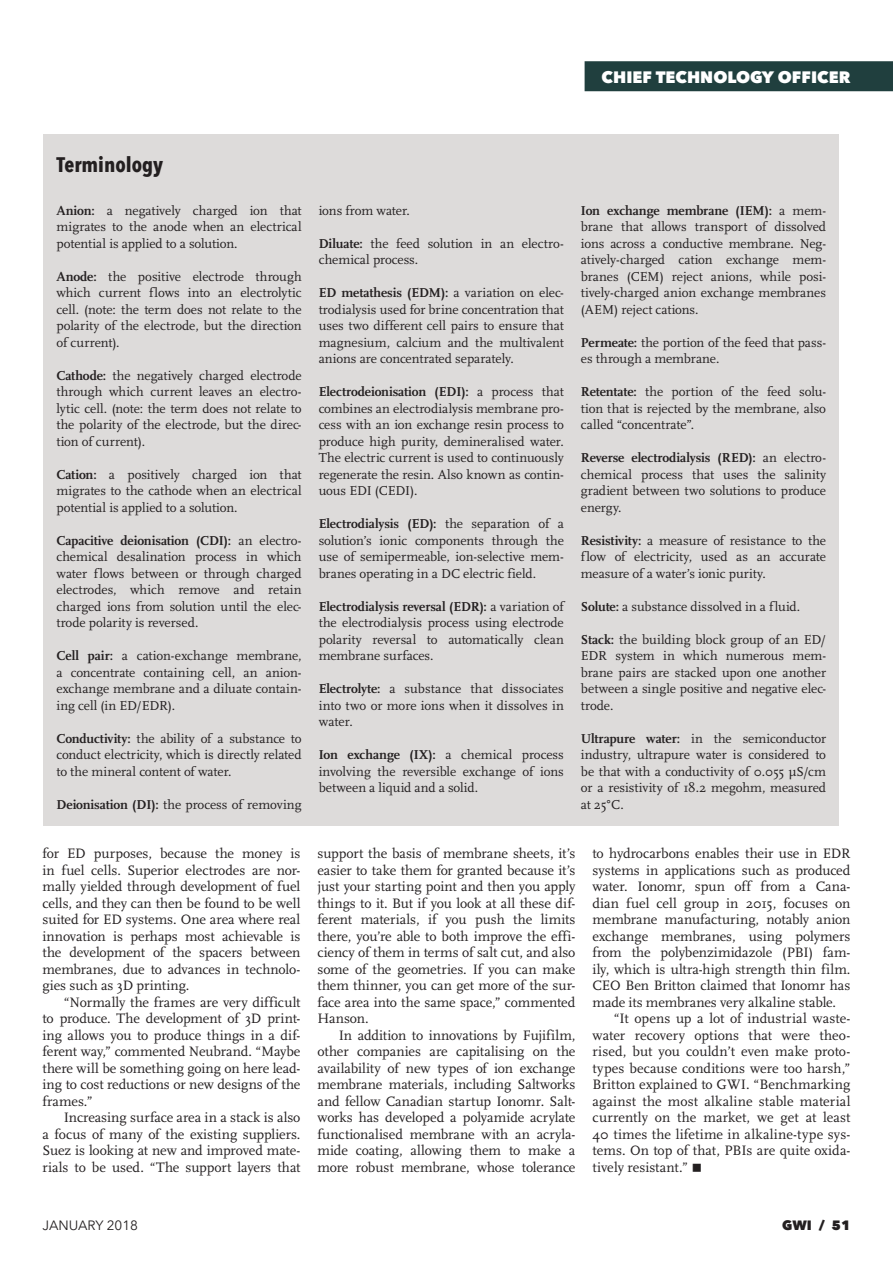
<style>
.page{position:relative;width:893px;height:1263px;background:#fff}
.page>*{position:absolute;margin:0;border:0;box-sizing:border-box;transform-origin:0 0}
.t1{font:700 21px "Avenir Next Condensed";color:#231f20}
.t2{font:800 16.5px "Avenir Next";color:#fff}
.t3{font:14.25px/16.5px "Scala";letter-spacing:-.005em;color:#231f20;text-align:justify}
.t4{font:13.5px/16.5px "Scala";letter-spacing:-.005em;color:#231f20;text-align:justify}
.t5{font:13.5px "Avenir Next";color:#231f20}
.t6{font:800 13.5px "Avenir Next";color:#231f20}
.s1{font-weight:700}
</style>
<div class="page">
<div style="left:585px;top:61px;width:308px;height:30px;background:#203f3e"></div>
<div style="left:44px;top:134px;width:795px;height:691px;background:#dddbda"></div>
<p class="t2" style="left:602px;top:66px;width:250px">CHIEF TECHNOLOGY OFFICER</p>
<h1 class="t1" style="left:56px;top:152px;width:108px">Terminology</h1>
<p class="t4" style="left:56px;top:202px;width:247px"><span class="s1">Anion:</span> a negatively charged ion that migrates to the anode when an electrical potential is applied to a solution.</p>
<p class="t4" style="left:56px;top:268px;width:247px"><span class="s1">Anode:</span> the positive electrode through which current flows into an electrolytic cell. (note: the term does not relate to the polarity of the electrode, but the direction of current).</p>
<p class="t4" style="left:56px;top:367px;width:247px"><span class="s1">Cathode:</span> the negatively charged electrode through which current leaves an electro&shy;lytic cell. (note: the term does not relate to the polarity of the electrode, but the direc&shy;tion of current).</p>
<p class="t4" style="left:56px;top:466px;width:247px"><span class="s1">Cation:</span> a positively charged ion that migrates to the cathode when an electrical potential is applied to a solution.</p>
<p class="t4" style="left:56px;top:532px;width:247px"><span class="s1">Capacitive deionisation (CDI):</span> an electro&shy;chemical desalination process in which water flows between or through charged electrodes, which remove and retain charged ions from solution until the elec&shy;trode polarity is reversed.</p>
<p class="t4" style="left:56px;top:648px;width:247px"><span class="s1">Cell pair:</span> a cation-exchange membrane, a concentrate containing cell, an anion&shy;exchange membrane and a diluate contain&shy;ing cell (in ED/EDR).</p>
<p class="t4" style="left:56px;top:730px;width:247px"><span class="s1">Conductivity:</span> the ability of a substance to conduct electricity, which is directly related to the mineral content of water.</p>
<p class="t4" style="left:56px;top:796px;width:247px"><span class="s1">Deionisation (DI):</span> the process of removing</p>
<p class="t3" style="left:43px;top:845px;width:259px">for ED purposes, because the money is in fuel cells. Superior electrodes are nor&shy;mally yielded through development of fuel cells, and they can then be found to be well suited for ED systems. One area where real innovation is perhaps most achievable is the development of the spacers between membranes, due to advances in technolo&shy;gies such as 3D printing.</p>
<p class="t3" style="left:43px;top:994px;width:259px;text-indent:21px">“Normally the frames are very difficult to produce. The development of 3D print&shy;ing allows you to produce things in a dif&shy;ferent way,” commented Neubrand. “Maybe there will be something going on here lead&shy;ing to cost reductions or new designs of the frames.”</p>
<p class="t3" style="left:43px;top:1109px;width:259px;text-indent:21px">Increasing surface area in a stack is also a focus of many of the existing suppliers.<br>Suez is looking at new and improved mate&shy;rials to be used. “The support layers that</p>
<p class="t4" style="left:319px;top:202px;width:93px">ions from water.</p>
<p class="t4" style="left:319px;top:235px;width:247px"><span class="s1">Diluate:</span> the feed solution in an electro&shy;chemical process.</p>
<p class="t4" style="left:319px;top:285px;width:247px"><span class="s1">ED metathesis (EDM):</span> a variation on elec&shy;trodialysis used for brine concentration that uses two different cell pairs to ensure that magnesium, calcium and the multivalent anions are concentrated separately.</p>
<p class="t4" style="left:319px;top:384px;width:247px"><span class="s1">Electrodeionisation (EDI):</span> a process that combines an electrodialysis membrane pro&shy;cess with an ion exchange resin process to produce high purity, demineralised water.<br>The electric current is used to continuously regenerate the resin. Also known as contin&shy;uous EDI (CEDI).</p>
<p class="t4" style="left:319px;top:516px;width:247px"><span class="s1">Electrodialysis (ED):</span> the separation of a solution’s ionic components through the use of semipermeable, ion-selective mem&shy;branes operating in a DC electric field.</p>
<p class="t4" style="left:319px;top:598px;width:247px"><span class="s1">Electrodialysis reversal (EDR):</span> a variation of the electrodialysis process using electrode polarity reversal to automatically clean membrane surfaces.</p>
<p class="t4" style="left:319px;top:681px;width:247px"><span class="s1">Electrolyte:</span> a substance that dissociates into two or more ions when it dissolves in water.</p>
<p class="t4" style="left:319px;top:747px;width:247px"><span class="s1">Ion exchange (IX):</span> a chemical process involving the reversible exchange of ions between a liquid and a solid.</p>
<p class="t4" style="left:581px;top:202px;width:247px"><span class="s1">Ion exchange membrane (IEM):</span> a mem&shy;brane that allows transport of dissolved ions across a conductive membrane. Neg&shy;atively-charged cation exchange mem&shy;branes (CEM) reject anions, while posi&shy;tively-charged anion exchange membranes (AEM) reject cations.</p>
<p class="t4" style="left:581px;top:334px;width:247px"><span class="s1">Permeate:</span> the portion of the feed that pass&shy;es through a membrane.</p>
<p class="t4" style="left:581px;top:384px;width:247px"><span class="s1">Retentate:</span> the portion of the feed solu&shy;tion that is rejected by the membrane, also called “concentrate”.</p>
<p class="t4" style="left:581px;top:450px;width:247px"><span class="s1">Reverse electrodialysis (RED):</span> an electro&shy;chemical process that uses the salinity gradient between two solutions to produce energy.</p>
<p class="t4" style="left:581px;top:532px;width:247px"><span class="s1">Resistivity:</span> a measure of resistance to the flow of electricity, used as an accurate measure of a water’s ionic purity.</p>
<p class="t4" style="left:581px;top:598px;width:221px"><span class="s1">Solute:</span> a substance dissolved in a fluid.</p>
<p class="t4" style="left:581px;top:631px;width:247px"><span class="s1">Stack:</span> the building block group of an ED/ EDR system in which numerous mem&shy;brane pairs are stacked upon one another between a single positive and negative elec&shy;trode.</p>
<p class="t4" style="left:581px;top:730px;width:247px"><span class="s1">Ultrapure water:</span> in the semiconductor industry, ultrapure water is considered to be that with a conductivity of 0.055 μS/cm or a resistivity of 18.2 megohm, measured at 25°C.</p>
<p class="t3" style="left:317px;top:845px;width:259px">support the basis of membrane sheets, it’s easier to take them for granted because it’s just your starting point and then you apply things to it. But if you look at all these dif&shy;ferent materials, if you push the limits there, you’re able to both improve the effi&shy;ciency of them in terms of salt cut, and also some of the geometries. If you can make them thinner, you can get more of the sur&shy;face area into the same space,” commented Hanson.</p>
<p class="t3" style="left:317px;top:1027px;width:259px;text-indent:21px">In addition to innovations by Fujifilm, other companies are capitalising on the availability of new types of ion exchange membrane materials, including Saltworks and fellow Canadian startup Ionomr. Salt&shy;works has developed a polyamide acrylate functionalised membrane with an acryla&shy;mide coating, allowing them to make a more robust membrane, whose tolerance</p>
<p class="t3" style="left:592px;top:845px;width:259px">to hydrocarbons enables their use in EDR systems in applications such as produced water. Ionomr, spun off from a Cana&shy;dian fuel cell group in 2015, focuses on membrane manufacturing, notably anion exchange membranes, using polymers from the polybenzimidazole (PBI) fam&shy;ily, which is ultra-high strength thin film.<br>CEO Ben Britton claimed that Ionomr has made its membranes very alkaline stable.</p>
<p class="t3" style="left:592px;top:1010px;width:259px;text-indent:21px">“It opens up a lot of industrial waste&shy;water recovery options that were theo&shy;rised, but you couldn’t even make proto&shy;types because conditions were too harsh,” Britton explained to GWI. “Benchmarking against the most alkaline stable material currently on the market, we get at least 40 times the lifetime in alkaline-type sys&shy;tems. On top of that, PBIs are quite oxida&shy;tively resistant.”</p>
<p class="t5" style="left:43px;top:1217px;width:97px">JANUARY 2018</p>
<p class="t6" style="left:782px;top:1217px;width:70px">GWI / 51</p>
</div>
